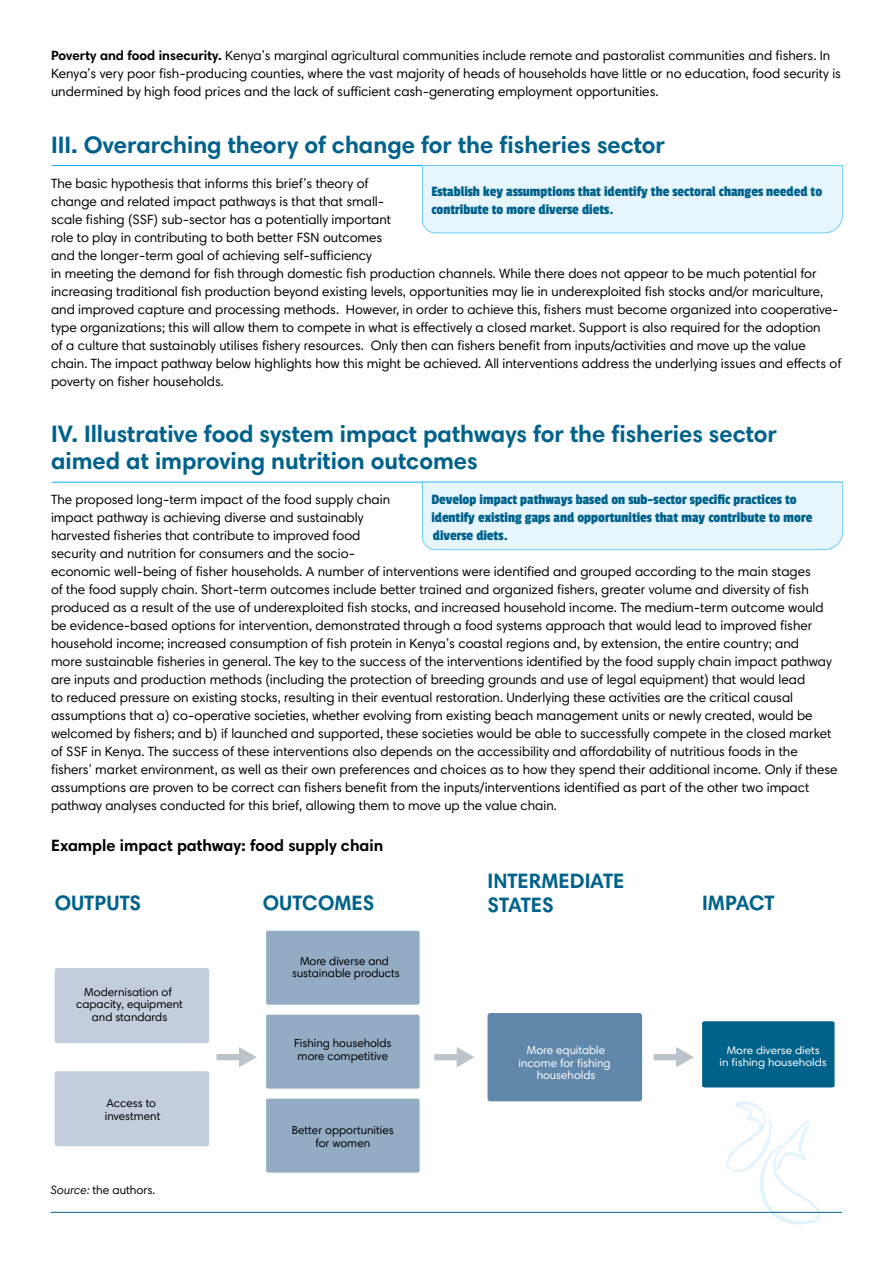
<style>
.page{position:relative;width:893px;height:1263px;background:#fff}
.page>*{position:absolute;margin:0;border:0;box-sizing:border-box;transform-origin:0 0}
.t1{font:700 24px/27px "Harmonia Sans W1 G";color:#00628b}
.t2{font:700 21px "Harmonia Sans W1 G";color:#00628b}
.t3{font:700 16.5px "Harmonia Sans W1 G";color:#000}
.t4{font:15px/18px "Passion One";color:#00628b}
.t5{font:13.5px/18px "Harmonia Sans W1 G";color:#000}
.t6{font:12px "Harmonia Sans W1 G";color:#000}
.t7{font:11.7px/12.5px "Harmonia Sans W1 G";color:#000;text-align:center}
.t8{font:11.7px/12.5px "Harmonia Sans W1 G";color:#fff;text-align:center}
.t9{font:10.95px/11.7px "Harmonia Sans W1 G";color:#fff;text-align:center;scale:1.06 1}
.s1{font-weight:700}
.s2{font-style:italic}
</style>
<div class="page">
<svg style="left:727px;top:1101px;width:93px;height:123px"></svg>
<hr style="left:51px;top:1212px;width:791px;height:1px;background:#00628b">
<div style="left:702px;top:1021px;width:133px;height:66px;background:#00628b"></div>
<div style="left:488px;top:1013px;width:154px;height:88px;background:#5f88aa;border-radius:3px"></div>
<div style="left:266px;top:930px;width:154px;height:75px;background:#93abc3;border-radius:3px"></div>
<div style="left:265px;top:929px;width:156px;height:77px;border:1px solid #fff;border-radius:3px"></div>
<div style="left:266px;top:1014px;width:154px;height:75px;background:#93abc3;border-radius:3px"></div>
<div style="left:265px;top:1013px;width:156px;height:77px;border:1px solid #fff;border-radius:3px"></div>
<div style="left:266px;top:1098px;width:154px;height:75px;background:#93abc3;border-radius:3px"></div>
<div style="left:265px;top:1097px;width:156px;height:77px;border:1px solid #fff;border-radius:3px"></div>
<div style="left:55px;top:968px;width:154px;height:75px;background:#c3cedc;border-radius:3px"></div>
<div style="left:55px;top:1071px;width:154px;height:75px;background:#c3cedc;border-radius:3px"></div>
<div style="left:217px;top:1054px;width:25px;height:6px;background:#bbc4ca"></div>
<svg style="left:239px;top:1047px;width:18px;height:20px"></svg>
<div style="left:434px;top:1054px;width:26px;height:6px;background:#bbc4ca"></div>
<svg style="left:457px;top:1047px;width:17px;height:20px"></svg>
<div style="left:654px;top:1054px;width:25px;height:6px;background:#bbc4ca"></div>
<svg style="left:676px;top:1047px;width:18px;height:20px"></svg>
<hr style="left:52px;top:165px;width:791px;height:1px;background:#00aeef">
<hr style="left:52px;top:482px;width:791px;height:1px;background:#00aeef">
<div style="left:422px;top:165px;width:421px;height:69px;background:#e7f6fd"></div>
<div style="left:422px;top:481px;width:421px;height:69px;background:#e7f6fd"></div>
<p class="t5" style="left:51px;top:46px;width:791px"><span class="s1">Poverty and food insecurity.</span> Kenya s’ marginal agricultural communities include remote and pastoralist communities and fishers In.<br>Kenya s’ very poor fish-producing counties, where the vast majority of heads of households have little or no education, food security is undermined by high food prices and the lack of sufficient cash-generating employment opportunities.</p>
<h1 class="t1" style="left:51px;top:130px;width:616px">III. Overarching theory of change for the fisheries sector</h1>
<p class="t5" style="left:51px;top:174px;width:319px">The basic hypothesis that informs this brief s’ theory of</p>
<p class="t5" style="left:51px;top:210px;width:342px">scale fishing (SSF) sub-sector has a potentially important</p>
<p class="t4" style="left:431px;top:183px;width:392px">Establish key assumptions that identify the sectoral changes needed to contribute to more diverse diets.</p>
<p class="t5" style="left:51px;top:192px;width:335px">change and related impact pathways is that that small-</p>
<p class="t5" style="left:51px;top:228px;width:774px">role to play in contributing to both better FSN outcomes<br>and the longer-term goal of achieving self-sufficiency<br>in meeting the demand for fish through domestic fish production channels. While there does not appear to be much potential for increasing traditional fish production beyond existing levels, opportunities may lie in underexploited fish stocks and/or mariculture,</p>
<p class="t5" style="left:51px;top:318px;width:771px">type organizations; this will allow them to compete in what is effectively a closed market. Support is also required for the adoption</p>
<p class="t5" style="left:346px;top:300px;width:494px">However in, order to achieve this, fishers must become organized into cooperative-</p>
<p class="t5" style="left:51px;top:300px;width:290px">and improved capture and processing methods.</p>
<p class="t5" style="left:51px;top:336px;width:792px">of a culture that sustainably utilises fishery resources.<br>chain. The impact pathway below highlights how this might be achieved. All interventions address the underlying issues and effects of poverty on fisher households.</p>
<h1 class="t1" style="left:51px;top:420px;width:728px">IV. Illustrative food system impact pathways for the fisheries sector aimed at improving nutrition outcomes</h1>
<p class="t5" style="left:51px;top:491px;width:341px">The proposed long-term impact of the food supply chain impact pathway is achieving diverse and sustainably harvested fisheries that contribute to improved food</p>
<p class="t5" style="left:51px;top:563px;width:761px">economic well-being of fisher households A. number of interventions were identified and grouped according to the main stages</p>
<p class="t5" style="left:371px;top:336px;width:436px">Only then can fishers benefit from inputs/activities and move up the value</p>
<p class="t4" style="left:431px;top:490px;width:383px">Develop impact pathways based on sub-sector specific practices to identify existing gaps and opportunities that may contribute to more diverse diets.</p>
<p class="t5" style="left:51px;top:545px;width:306px">security and nutrition for consumers and the socio-</p>
<p class="t5" style="left:51px;top:581px;width:788px">of the food supply chain. Short-term outcomes include better trained and organized fishers, greater volume and diversity of fish produced as a result of the use of underexploited fish stocks, and increased household income. The medium-term outcome would be evidence-based options for intervention, demonstrated through a food systems approach that would lead to improved fisher household income; increased consumption of fish protein in Kenya s’ coastal regions and, by extension, the entire country; and<br>more sustainable fisheries in general. The key to the success of the interventions identified by the food supply chain impact pathway are inputs and production methods (including the protection of breeding grounds and use of legal equipment) that would lead<br>to reduced pressure on existing stocks, resulting in their eventual restoration. Underlying these activities are the critical causal assumptions that a) co-operative societies, whether evolving from existing beach management units or newly created, would be welcomed by fishers; and b) if launched and supported, these societies would be able to successfully compete in the closed market of SSF in Kenya. The success of these interventions also depends on the accessibility and affordability of nutritious foods in the fishers’ market environment, as well as their own preferences and choices as to how they spend their additional income. Only if these assumptions are proven to be correct can fishers benefit from the inputs/interventions identified as part of the other two impact pathway analyses conducted for this brief, allowing them to move up the value chain.</p>
<p class="t3" style="left:51px;top:834px;width:334px">Example impact pathway: food supply chain</p>
<h2 class="t2" style="left:55px;top:890px;width:88px">OUTPUTS</h2>
<p class="t7" style="left:76px;top:985px;width:108px">Modernisation of capacity, equipment and standards</p>
<p class="t7" style="left:105px;top:1097px;width:57px;text-align:left">Access to investment</p>
<p class="t6" style="left:51px;top:1182px;width:106px"><span class="s2">Source:</span> the authors.</p>
<h2 class="t2" style="left:263px;top:890px;width:113px">OUTCOMES</h2>
<p class="t7" style="left:292px;top:954px;width:109px">More diverse and sustainable products</p>
<p class="t7" style="left:294px;top:1037px;width:99px;text-align:left">Fishing households more competitive</p>
<p class="t7" style="left:292px;top:1124px;width:103px">Better opportunities for women</p>
<h2 class="t2" style="left:488px;top:868px;width:138px">INTERMEDIATE</h2>
<h2 class="t2" style="left:488px;top:891px;width:68px">STATES</h2>
<p class="t8" style="left:518px;top:1044px;width:94px">More equitable income for fishing households</p>
<h2 class="t2" style="left:702px;top:890px;width:74px">IMPACT</h2>
<p class="t9" style="left:720px;top:1045px;width:103px">More diverse diets<br>in fishing households</p>
</div>
